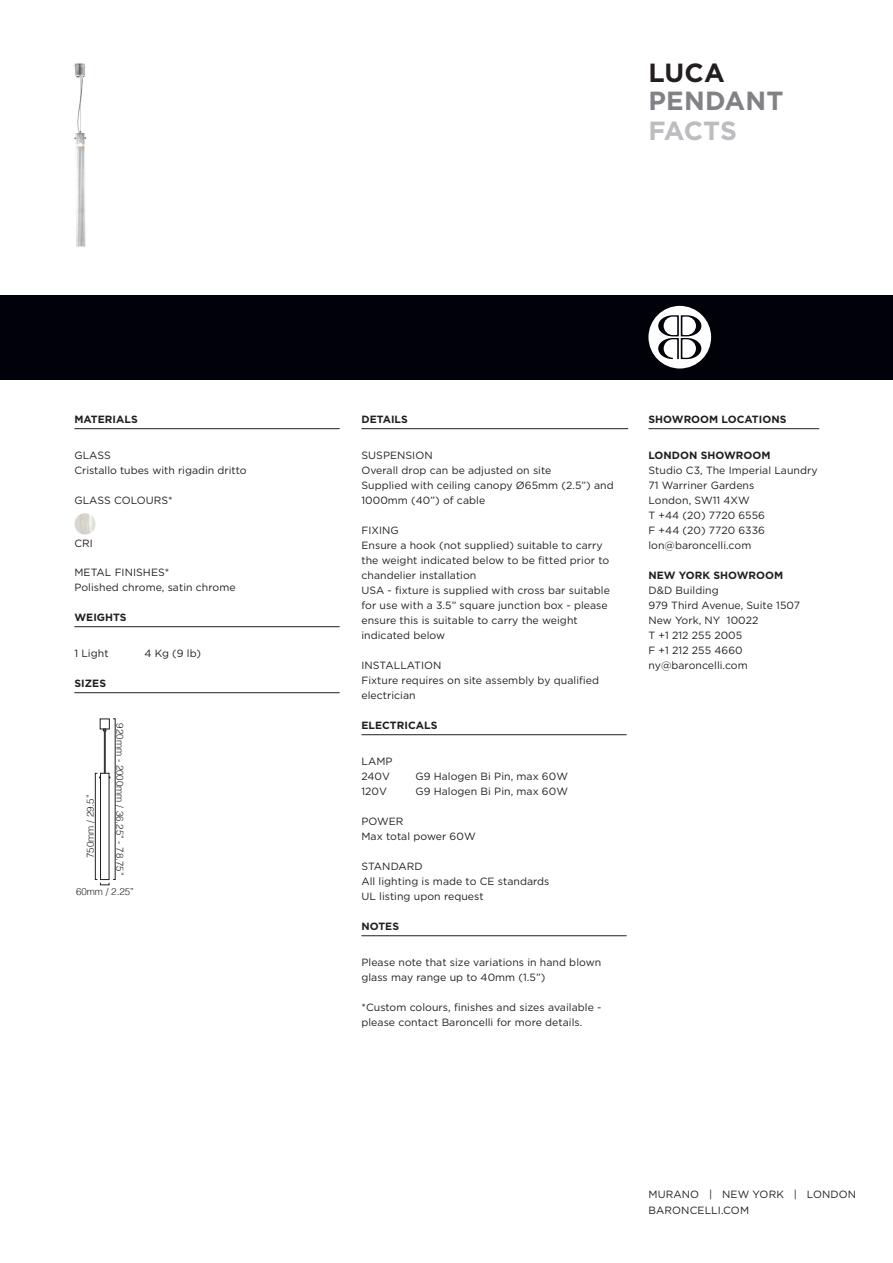
<style>
.page{position:relative;width:893px;height:1263px;background:#fff}
.page>*{position:absolute;margin:0;border:0;box-sizing:border-box;transform-origin:0 0}
.t1{font:700 26.25px "Gotham";letter-spacing:.01em;color:#808285}
.t2{font:700 26.25px "Gotham";letter-spacing:-.02em;color:#bcbdc0}
.t3{font:700 26.25px "Gotham";color:#231f20}
.t4{font:10.5px/15px "Gotham";letter-spacing:.005em;color:#231f20}
.t5{font:700 10.5px "Gotham";letter-spacing:.005em;color:#231f20}
.t6{font:300 9.75px "Helvetica LT";color:#231f20}
</style>
<div class="page">
<div style="left:0;top:295px;width:893px;height:84px;background:#010209"></div>
<svg style="left:648px;top:306px;width:63px;height:62px"></svg>
<hr style="left:648px;top:428px;width:171px;height:1px;background:#231f20">
<hr style="left:74px;top:428px;width:266px;height:1px;background:#231f20">
<hr style="left:74px;top:626px;width:266px;height:1px;background:#231f20">
<hr style="left:74px;top:692px;width:266px;height:1px;background:#231f20">
<hr style="left:361px;top:428px;width:267px;height:1px;background:#231f20">
<hr style="left:361px;top:734px;width:266px;height:1px;background:#231f20">
<hr style="left:361px;top:935px;width:266px;height:1px;background:#231f20">
<img style="left:74px;top:64px;width:13px;height:183px">
<img style="left:74px;top:513px;width:22px;height:21px;border-radius:11px">
<div style="left:95px;top:773px;width:3px;height:106px;border:1px solid #231f20"></div>
<hr style="left:105px;top:731px;width:1px;height:42px;background:#231f20">
<hr style="left:104px;top:731px;width:1px;height:42px;background:#231f20">
<div style="left:100px;top:773px;width:9px;height:107px;border:1px solid #231f20"></div>
<p class="t5" style="left:74px;top:413px;width:65px">MATERIALS</p>
<p class="t4" style="left:74px;top:448px;width:174px">Glass<br>Cristallo tubes with rigadin dritto</p>
<p class="t4" style="left:74px;top:493px;width:16px">Glass</p>
<p class="t4" style="left:114px;top:493px;width:60px">colours*</p>
<p class="t4" style="left:74px;top:536px;width:20px">CRI</p>
<p class="t4" style="left:74px;top:565px;width:24px">Metal</p>
<p class="t4" style="left:74px;top:565px;width:163px;text-indent:40px">FINISHES*<br>Polished chrome, satin chrome</p>
<p class="t5" style="left:74px;top:611px;width:9px">WEIGHTS</p>
<p class="t4" style="left:74px;top:646px;width:36px">1 Light</p>
<p class="t4" style="left:144px;top:646px;width:58px">4 Kg (9 lb)</p>
<p class="t5" style="left:74px;top:677px;width:33px">SIZES</p>
<p class="t6" style="left:84px;top:858px;width:65px;rotate:-90deg">750mm / 29.5”</p>
<p class="t6" style="left:126px;top:723px;width:154px;rotate:90deg">920mm - 2000mm / 36.25” - 78.75”</p>
<p class="t6" style="left:76px;top:886px;width:59px">60mm / 2.25”</p>
<h1 class="t3" style="left:648px;top:57px;width:78px">LUCA</h1>
<h1 class="t1" style="left:648px;top:84px;width:137px">PENDANT</h1>
<h1 class="t2" style="left:648px;top:114px;width:90px">FACTS</h1>
<p class="t5" style="left:361px;top:413px;width:48px">DETAILS</p>
<p class="t4" style="left:361px;top:448px;width:254px">SUSPENSION<br>Overall drop can be adjusted on site<br>Supplied with ceiling canopy Ø65mm (2.5”) and<br>1000mm (40”) of cable</p>
<p class="t4" style="left:361px;top:523px;width:250px">FIXING<br>Ensure a hook (not supplied) suitable to carry the weight indicated below to be fitted prior to chandelier installation<br>USA - fixture is supplied with cross bar suitable for use with a 3.5” square junction box - please ensure this is suitable to carry the weight indicated below</p>
<p class="t4" style="left:361px;top:658px;width:239px">INSTALLATION<br>Fixture requires on site assembly by qualified electrician</p>
<p class="t5" style="left:361px;top:719px;width:78px">ELECTRICALS</p>
<p class="t4" style="left:361px;top:754px;width:33px">LAMP<br>240V</p>
<p class="t4" style="left:415px;top:769px;width:154px">G9 Halogen Bi Pin, max 60W</p>
<p class="t4" style="left:361px;top:784px;width:27px">120V</p>
<p class="t4" style="left:415px;top:784px;width:154px">G9 Halogen Bi Pin, max 60W</p>
<p class="t4" style="left:361px;top:814px;width:116px">POWER<br>Max total power 60W</p>
<p class="t4" style="left:361px;top:859px;width:190px">STANDARD<br>All lighting is made to CE standards<br>U L listing upon request</p>
<p class="t5" style="left:361px;top:920px;width:39px">NOTES</p>
<p class="t4" style="left:361px;top:955px;width:241px">Please note that size variations in hand blown glass may range up to 40mm (1.5”)</p>
<p class="t4" style="left:361px;top:1000px;width:241px">*Custom colours, finishes and sizes available - please contact Baroncelli for more details.</p>
<p class="t5" style="left:648px;top:413px;width:139px">SHOWROOM LOCATIONS</p>
<p class="t5" style="left:648px;top:449px;width:124px">LONDON SHOWROOM</p>
<p class="t4" style="left:648px;top:463px;width:171px">Studio C3, The Imperial Laundry<br>71 Warriner Gardens<br>London, SW11 4XW<br>T +44 (20) 7720 6556<br>F +44 (20) 7720 6336 lon@baroncelli.com</p>
<p class="t5" style="left:648px;top:569px;width:19px">NEW</p>
<p class="t5" style="left:679px;top:569px;width:106px">YORK SHOWROOM</p>
<p class="t4" style="left:648px;top:583px;width:153px">D&amp;D Building<br>979 Third Avenue, Suite 1507<br>New York, NY 10022<br>T +1 212 255 2005<br>F +1 212 255 4660 ny@baroncelli.com</p>
<p class="t4" style="left:648px;top:1186px;width:209px;line-height:16.5px">MURANO | NEW YORK | LONDON<br>BARONCELLI.COM</p>
</div>
